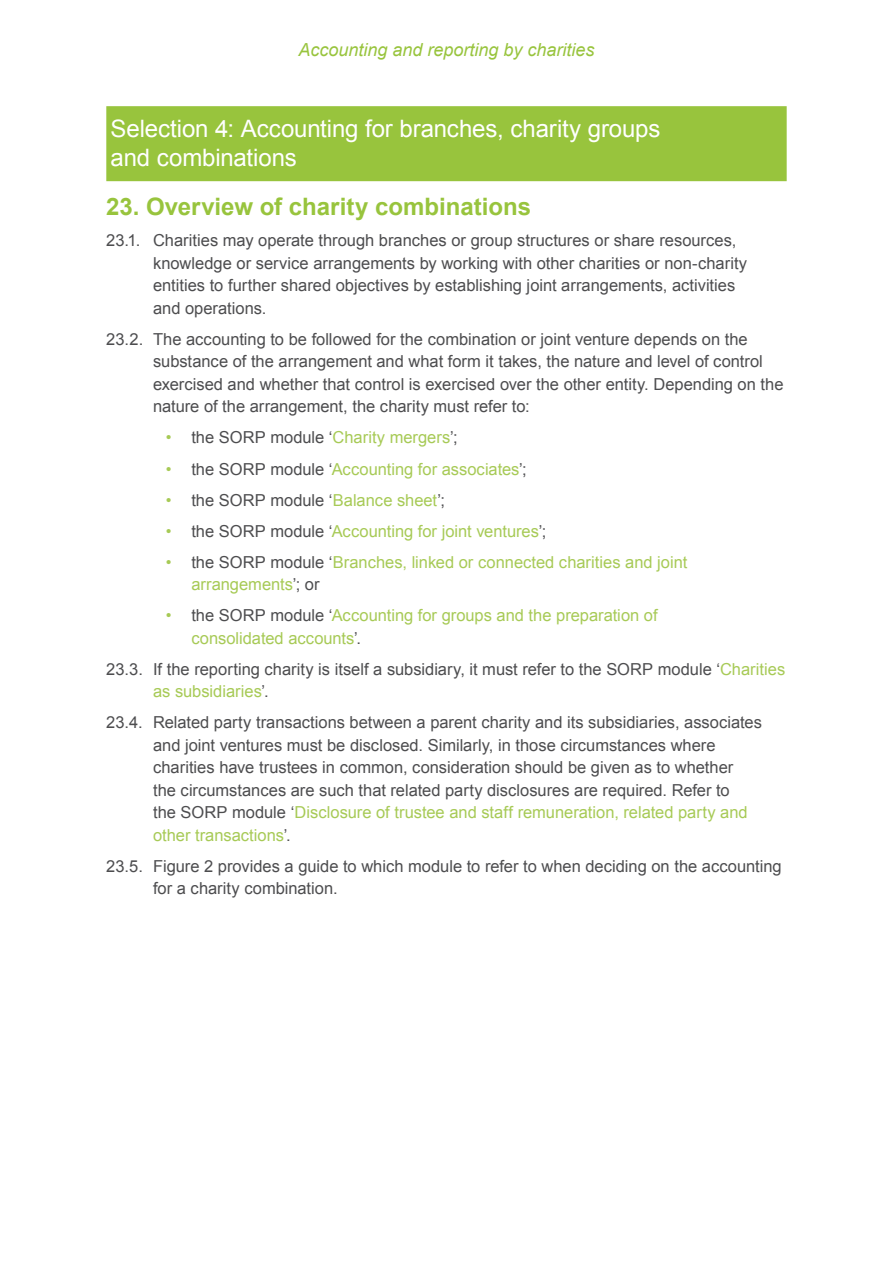
<style>
.page{position:relative;width:893px;height:1263px;background:#fff}
.page>*{position:absolute;margin:0;border:0;box-sizing:border-box;transform-origin:0 0}
.t1{font:24px/28.8px "Arial";letter-spacing:-.005em;color:#fff}
.t2{font:700 24px "Arial";color:#98c43d}
.t3{font:italic 18px "Arial";color:#98c43d}
.t4{font:16.5px/22.5px "Arial";color:#4d4d4f}
.t5{font:16.5px/22.5px "Arial";color:#a7ca56}
.s1{color:#a7ca56}
.s2{color:#4d4d4f}
</style>
<div class="page">
<div style="left:106px;top:106px;width:681px;height:75px;background:#98c43d"></div>
<p class="t3" style="left:298px;top:38px;width:298px">Accounting and reporting by charities</p>
<h1 class="t1" style="left:111px;top:115px;width:551px">Selection 4: Accounting for branches, charity groups and combinations</h1>
<h1 class="t2" style="left:106px;top:191px;width:426px">23. Overview of charity combinations</h1>
<p class="t4" style="left:153px;top:230px;width:596px;text-indent:-47px">23.1. Charities may operate through branches or group structures or share resources, knowledge or service arrangements by working with other charities or non-charity entities to further shared objectives by establishing joint arrangements, activities and operations.</p>
<p class="t4" style="left:153px;top:328px;width:632px;text-indent:-47px">23.2. The accounting to be followed for the combination or joint venture depends on the substance of the arrangement and what form it takes, the nature and level of control exercised and whether that control is exercised over the other entity. Depending on the nature of the arrangement, the charity must refer to:</p>
<p class="t4" style="left:166px;top:427px;width:293px"><span class="s1">•</span> the SORP module ‘<span class="s1">Charity mergers</span>’;</p>
<p class="t5" style="left:166px;top:458px;width:362px">• <span class="s2">the SORP module ‘</span>Accounting for associates<span class="s2">’;</span></p>
<p class="t4" style="left:166px;top:489px;width:281px"><span class="s1">•</span> the SORP module ‘<span class="s1">Balance sheet</span>’;</p>
<p class="t5" style="left:166px;top:520px;width:382px">• <span class="s2">the SORP module ‘</span>Accounting for joint ventures<span class="s2">’;</span></p>
<p class="t5" style="left:191px;top:551px;width:497px;text-indent:-26px">• <span class="s2">the SORP module ‘</span>Branches, linked or connected charities and joint arrangements<span class="s2">’; or</span></p>
<p class="t5" style="left:191px;top:604px;width:468px;text-indent:-26px">• <span class="s2">the SORP module ‘</span>Accounting for groups and the preparation of consolidated accounts<span class="s2">’.</span></p>
<p class="t4" style="left:153px;top:658px;width:634px;text-indent:-47px">23.3. If the reporting charity is itself a subsidiary, it must refer to the SORP module ‘<span class="s1">Charities as subsidiaries</span>’.</p>
<p class="t4" style="left:153px;top:711px;width:610px;text-indent:-47px">23.4. Related party transactions between a parent charity and its subsidiaries, associates and joint ventures must be disclosed. Similarly, in those circumstances where charities have trustees in common, consideration should be given as to whether<br>the circumstances are such that related party disclosures are required. Refer to<br>the SORP module ‘<span class="s1">Disclosure of trustee and staff remuneration, related party and other transactions</span>’.</p>
<p class="t4" style="left:153px;top:855px;width:630px;text-indent:-47px">23.5. Figure 2 provides a guide to which module to refer to when deciding on the accounting for a charity combination.</p>
</div>
